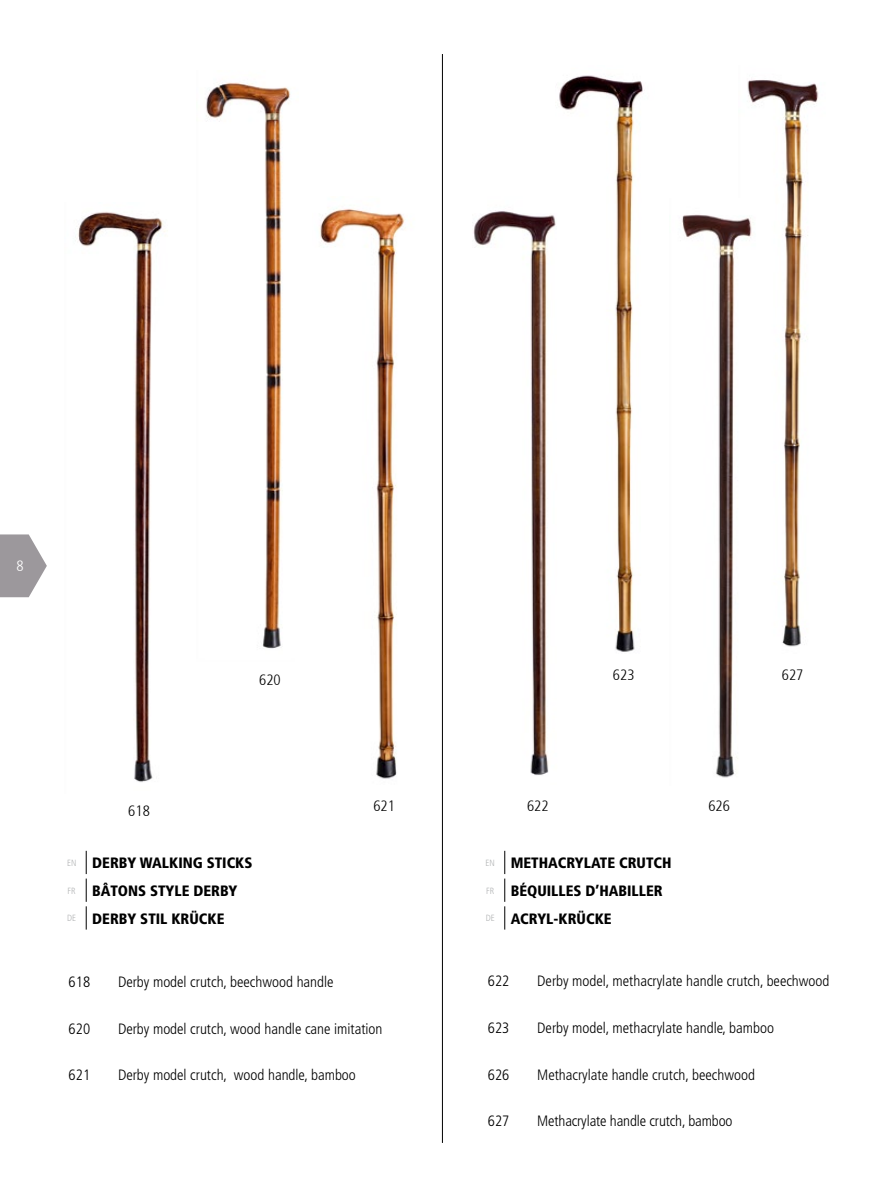
<style>
.page{position:relative;width:893px;height:1191px;background:#fff}
.page>*{position:absolute;margin:0;border:0;box-sizing:border-box;transform-origin:0 0}
.t1{font:300 condensed 15px "Frutiger";color:#000}
.t2{font:900 condensed 15px/27.8px "Frutiger";color:#000}
.t3{font:300 condensed 15px "Frutiger 47";color:#000}
.t4{font:300 condensed 15px "Frutiger 47";color:#fff}
.s1{font-weight:300;font-size:9px;color:#b1b3b4}
</style>
<div class="page">
<img style="left:206px;top:82px;width:84px;height:567px">
<img style="left:78px;top:212px;width:87px;height:570px">
<img style="left:320px;top:208px;width:85px;height:571px">
<hr style="left:442px;top:54px;width:1px;height:1088px;background:#000">
<img style="left:747px;top:79px;width:72px;height:568px">
<img style="left:559px;top:75px;width:84px;height:577px">
<img style="left:682px;top:198px;width:80px;height:580px">
<img style="left:473px;top:196px;width:98px;height:579px">
<svg style="left:86px;top:851px;width:1px;height:78px"></svg>
<svg style="left:504px;top:851px;width:1px;height:78px"></svg>
<svg style="left:0;top:534px;width:47px;height:63px"></svg>
<p class="t4" style="left:17px;top:557px;width:9px">8</p>
<p class="t3" style="left:259px;top:671px;width:23px">620</p>
<p class="t3" style="left:128px;top:802px;width:23px">618</p>
<p class="t2" style="left:67px;top:849px;width:187px"><span class="s1">EN</span> DERBY WALKING STICKS<br><span class="s1">FR</span> BÂTONS</p>
<p class="t2" style="left:150px;top:876px;width:53px">STYLE DERB</p>
<p class="t2" style="left:229px;top:876px;width:10px">Y</p>
<p class="t2" style="left:67px;top:904px;width:141px"><span class="s1">DE</span> DERBY STIL KRÜCKE</p>
<p class="t3" style="left:373px;top:797px;width:23px">621</p>
<p class="t1" style="left:69px;top:973px;width:23px">618</p>
<p class="t1" style="left:118px;top:973px;width:217px">Derby model crutch, beechwood handle</p>
<p class="t1" style="left:69px;top:1020px;width:23px">620</p>
<p class="t1" style="left:118px;top:1020px;width:266px">Derby model crutch, wood handle cane imitation</p>
<p class="t1" style="left:69px;top:1066px;width:23px">621</p>
<p class="t1" style="left:118px;top:1066px;width:239px">Derby model crutch, wood handle, bamboo</p>
<p class="t3" style="left:613px;top:666px;width:23px">623</p>
<p class="t3" style="left:527px;top:797px;width:23px">622</p>
<p class="t2" style="left:486px;top:849px;width:48px"><span class="s1">EN</span> METHACR</p>
<p class="t2" style="left:575px;top:849px;width:18px">YLATE</p>
<p class="t2" style="left:619px;top:849px;width:10px">CRUTCH</p>
<p class="t2" style="left:486px;top:876px;width:60px"><span class="s1">FR</span> BÉQUILLES</p>
<p class="t2" style="left:486px;top:876px;width:123px;text-indent:100px">D’HABILLER<br><span class="s1">DE</span> ACRYL-KRÜCKE</p>
<p class="t3" style="left:708px;top:797px;width:23px">626</p>
<p class="t3" style="left:782px;top:666px;width:23px">627</p>
<p class="t1" style="left:488px;top:972px;width:23px">622</p>
<p class="t1" style="left:537px;top:972px;width:294px">Derby model, methacrylate handle crutch, beechwood</p>
<p class="t1" style="left:488px;top:1019px;width:23px">623</p>
<p class="t1" style="left:537px;top:1019px;width:238px">Derby model, methacrylate handle, bamboo</p>
<p class="t1" style="left:488px;top:1066px;width:23px">626</p>
<p class="t1" style="left:537px;top:1066px;width:219px">Methacrylate handle crutch, beechwood</p>
<p class="t1" style="left:488px;top:1112px;width:23px">627</p>
<p class="t1" style="left:537px;top:1112px;width:197px">Methacrylate handle crutch, bamboo</p>
</div>
